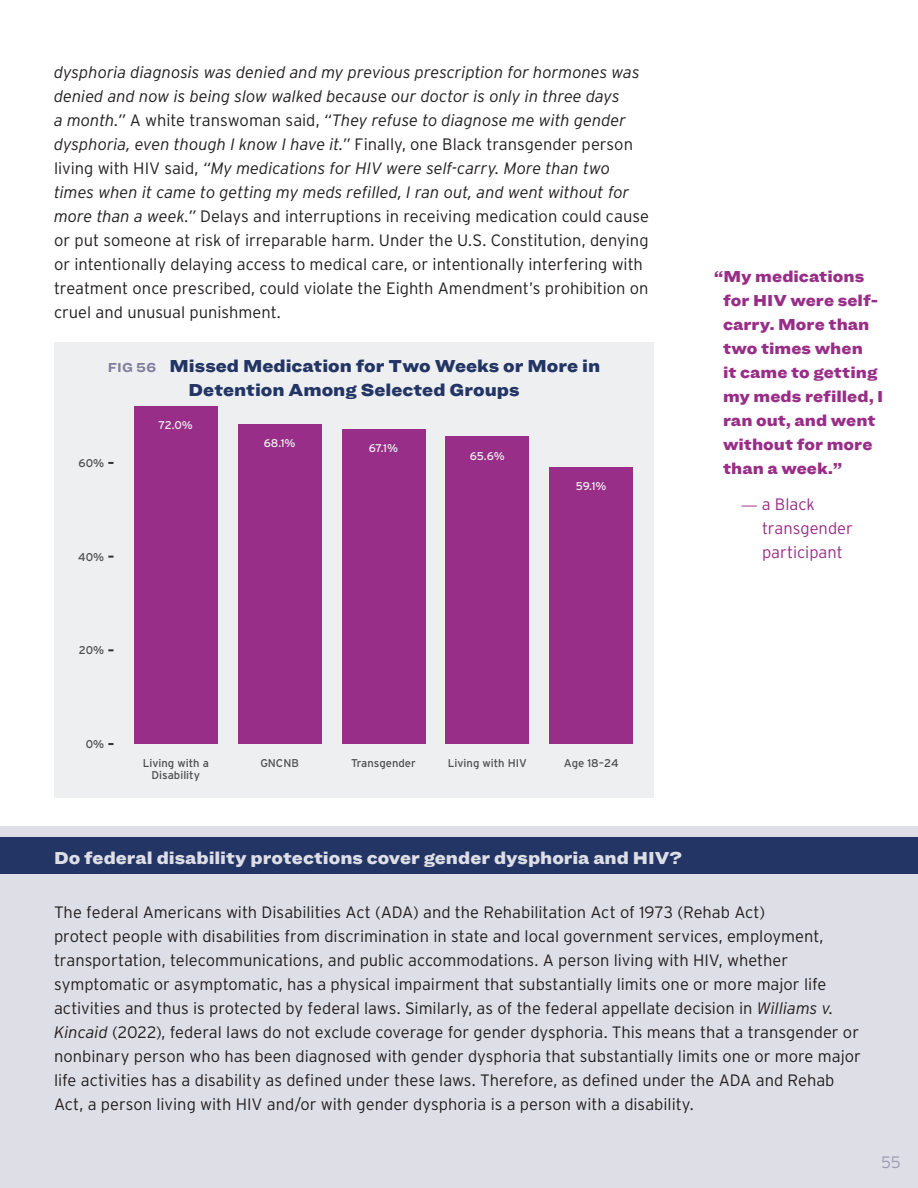
<style>
.page{position:relative;width:918px;height:1188px;background:#fff}
.page>*{position:absolute;margin:0;border:0;box-sizing:border-box;transform-origin:0 0}
.graph_title{font:900 18px/24px "Ringside Wide";color:#223565;text-align:center}
.box_title{font:900 18px "Ringside Wide";color:#dedee7}
.body{font:300 16.5px/24px "Interstate";color:#231f20}
.pullquote{font:900 16.5px/24px "Ringside Wide";letter-spacing:.005em;color:#992e88}
.t1{font:300 16.5px/24px "Interstate";color:#992e88}
.t2{font:300 16.5px "Interstate";color:#9c9ab3}
.t3{font:11.25px/12.1px "Interstate";color:#4c4d4d;text-align:center}
.t4{font:11.25px "Interstate";letter-spacing:-.03em;color:#eef0f0}
.s1{font-style:italic}
.s2{font-weight:700;font-size:13.5px;color:#7e7e9d}
.s3{font-family:"Chaparral Pro";font-weight:400}
</style>
<div class="page">
<div style="left:54px;top:342px;width:600px;height:456px;background:#edeff0"></div>
<div style="left:342px;top:430px;width:83px;height:314px;background:#992e88"></div>
<div style="left:238px;top:425px;width:83px;height:319px;background:#992e88"></div>
<div style="left:446px;top:437px;width:83px;height:307px;background:#992e88"></div>
<div style="left:134px;top:407px;width:83px;height:337px;background:#992e88"></div>
<div style="left:550px;top:467px;width:83px;height:277px;background:#992e88"></div>
<div style="left:0;top:827px;width:918px;height:361px;background:#dedee7"></div>
<div style="left:0;top:838px;width:918px;height:36px;background:#223565"></div>
<p class="body" style="left:54px;top:60px;width:596px"><span class="s1">dysphoria diagnosis was denied and my previous prescription for hormones was denied and now is being slow walked because our doctor is only in three days<br>a month.”</span> A white transwoman said, <span class="s1">“They refuse to diagnose me with gender dysphoria, even though I know I have it.”</span> Finally, one Black transgender person living with HIV said, <span class="s1">“My medications for HIV were self-carry. More than two times when it came to getting my meds refilled, I ran out, and went without for more than a week.”</span> Delays and interruptions in receiving medication could cause or put someone at risk of irreparable harm. Under the U.S. Constitution, denying or intentionally delaying access to medical care, or intentionally interfering with treatment once prescribed, could violate the Eighth Amendment’s prohibition on cruel and unusual punishment.</p>
<h4 class="graph_title" style="left:108px;top:353px;width:494px"><span class="s2">Fig 56</span> Missed Medication for Two Weeks or More in<br>Detention Among Selected Groups</h4>
<p class="t3" style="left:79px;top:457px;width:27px">60%</p>
<p class="t3" style="left:78px;top:550px;width:27px">40%</p>
<p class="t3" style="left:79px;top:644px;width:27px">20%</p>
<p class="t3" style="left:86px;top:738px;width:20px">0%</p>
<p class="t4" style="left:159px;top:419px;width:36px">72.0%</p>
<p class="t4" style="left:264px;top:437px;width:33px">68.1%</p>
<p class="t4" style="left:369px;top:442px;width:31px">67.1%</p>
<p class="t4" style="left:470px;top:449px;width:36px">65.6%</p>
<p class="t4" style="left:576px;top:480px;width:32px">59.1%</p>
<p class="t3" style="left:143px;top:757px;width:68px">Living with a<br>Disability</p>
<p class="t3" style="left:260px;top:757px;width:40px">GNCNB</p>
<p class="t3" style="left:351px;top:757px;width:66px">Transgender</p>
<p class="t3" style="left:448px;top:757px;width:81px">Living with HIV</p>
<p class="t3" style="left:564px;top:757px;width:56px">Age 18–24</p>
<p class="pullquote" style="left:723px;top:264px;width:162px;text-indent:-9px">“My medications for HIV were self&shy;carry. More than two times when<br>it came to getting my meds refilled, I ran out, and went without for more than a week.”</p>
<p class="t1" style="left:762px;top:492px;width:92px;text-indent:-21px"><span class="s3">—</span> a Black transgender participant</p>
<p class="box_title" style="left:54px;top:844px;width:630px">Do federal disability protections cover gender dysphoria and HIV?</p>
<p class="body" style="left:54px;top:900px;width:808px">The federal Americans with Disabilities Act (ADA) and the Rehabilitation Act of 1973 (Rehab Act)<br>protect people with disabilities from discrimination in state and local government services, employment, transportation, telecommunications, and public accommodations. A person living with HIV, whether symptomatic or asymptomatic, has a physical impairment that substantially limits one or more major life activities and thus is protected by federal laws. Similarly, as of the federal appellate decision in <span class="s1">Williams v.<br>Kincaid</span> (2022), federal laws do not exclude coverage for gender dysphoria. This means that a transgender or nonbinary person who has been diagnosed with gender dysphoria that substantially limits one or more major life activities has a disability as defined under these laws. Therefore, as defined under the ADA and Rehab Act, a person living with HIV and/or with gender dysphoria is a person with a disability.</p>
<p class="t2" style="left:881px;top:1153px;width:21px">55</p>
</div>
